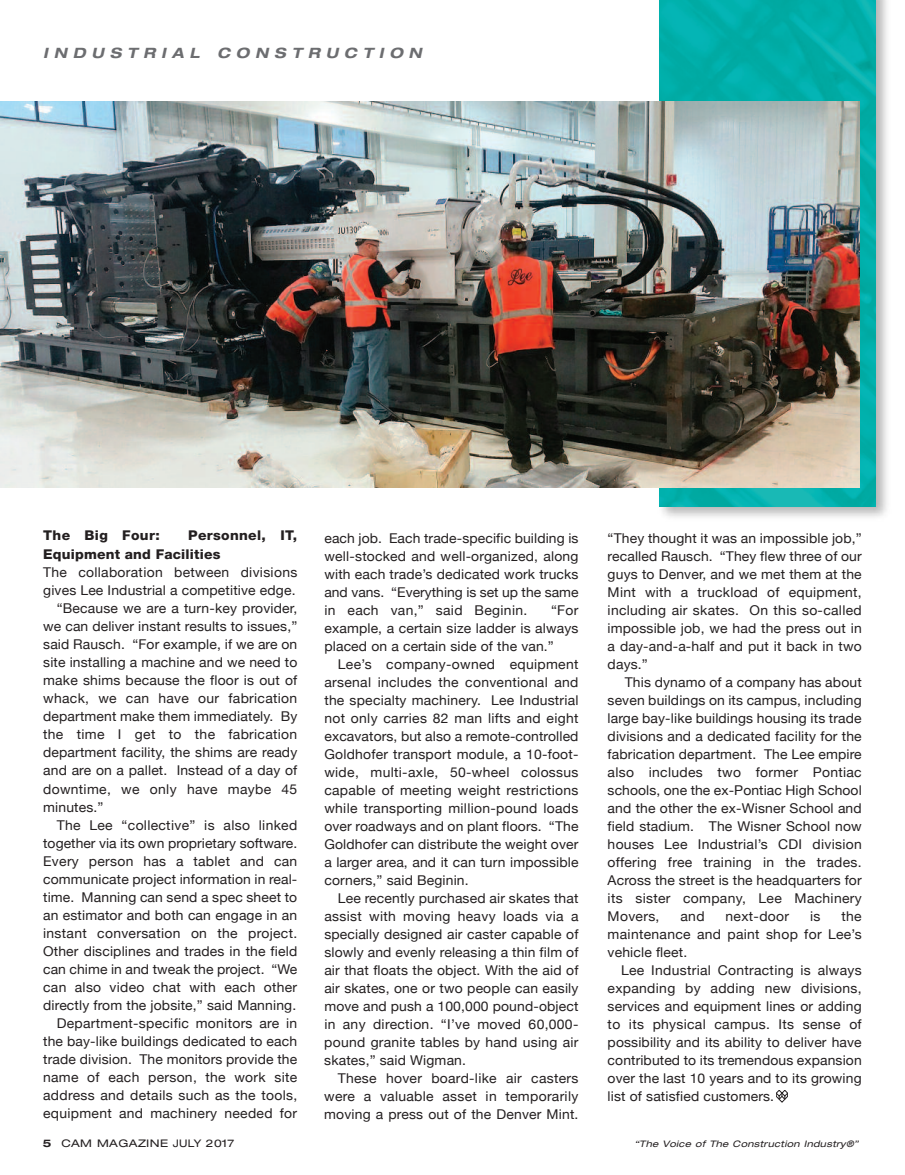
<style>
.page{position:relative;width:905px;height:1175px;background:#fff}
.page>*{position:absolute;margin:0;border:0;box-sizing:border-box;transform-origin:0 0}
.t1{font:italic 700 expanded 14.25px "Helvetica Neue";letter-spacing:.41em;color:#6c6d70}
.t2{font:13.5px/18px "Helvetica Neue";letter-spacing:.01em;color:#231f20;text-align:justify}
.t3{font:800 13.5px/19.5px "Helvetica Neue";letter-spacing:.015em;color:#231f20}
.t4{font:expanded 10.5px "Helvetica Neue";letter-spacing:.035em;color:#231f20;scale:1.1 1}
.t5{font:italic expanded 9px "Helvetica Neue";letter-spacing:.035em;color:#231f20;scale:1.05 1}
.s1{font-weight:700}
</style>
<div class="page">
<img style="left:653px;top:0;width:234px;height:517px">
<img style="left:660px;top:0;width:215px;height:506px">
<svg style="left:776px;top:1090px;width:11px;height:12px"></svg>
<img style="left:0;top:101px;width:859px;height:386px">
<p class="t1" style="left:43px;top:47px;width:380px">INDUSTRIAL CONSTRUCTION</p>
<p class="t3" style="left:43px;top:526px;width:118px">The Big Four:</p>
<p class="t3" style="left:43px;top:526px;width:255px;text-indent:145px">Personnel, IT,<br>Equipment and Facilities</p>
<p class="t2" style="left:43px;top:563px;width:255px">The collaboration between divisions</p>
<p class="t2" style="left:43px;top:581px;width:254px">gives Lee Industrial a competitive edge.</p>
<p class="t2" style="left:57px;top:599px;width:242px">“Because we are a turn-key provider,</p>
<p class="t2" style="left:43px;top:617px;width:255px">we can deliver instant results to issues,”</p>
<p class="t2" style="left:43px;top:635px;width:255px">said Rausch. “For example, if we are on</p>
<p class="t2" style="left:43px;top:653px;width:255px">site installing a machine and we need to</p>
<p class="t2" style="left:43px;top:671px;width:255px">make shims because the floor is out of</p>
<p class="t2" style="left:43px;top:689px;width:255px">whack, we can have our fabrication</p>
<p class="t2" style="left:43px;top:707px;width:255px">department make them immediately. By</p>
<p class="t2" style="left:43px;top:725px;width:255px">the time I get to the fabrication</p>
<p class="t2" style="left:43px;top:743px;width:255px">department facility, the shims are ready</p>
<p class="t2" style="left:43px;top:761px;width:255px">and are on a pallet. Instead of a day of</p>
<p class="t2" style="left:43px;top:779px;width:255px">downtime, we only have maybe 45</p>
<p class="t2" style="left:43px;top:797px;width:62px">minutes.”</p>
<p class="t2" style="left:57px;top:815px;width:242px">The Lee “collective” is also linked</p>
<p class="t2" style="left:43px;top:833px;width:255px">together via its own proprietary software.</p>
<p class="t2" style="left:43px;top:851px;width:255px">Every person has a tablet and can</p>
<p class="t2" style="left:43px;top:869px;width:255px">communicate project information in real-</p>
<p class="t2" style="left:43px;top:887px;width:255px">time. Manning can send a spec sheet to</p>
<p class="t2" style="left:43px;top:905px;width:255px">an estimator and both can engage in an</p>
<p class="t2" style="left:43px;top:923px;width:255px">instant conversation on the project.</p>
<p class="t2" style="left:43px;top:941px;width:255px">Other disciplines and trades in the field</p>
<p class="t2" style="left:43px;top:959px;width:255px">can chime in and tweak the project. “We</p>
<p class="t2" style="left:43px;top:977px;width:255px">can also video chat with each other</p>
<p class="t2" style="left:43px;top:995px;width:254px">directly from the jobsite,” said Manning.</p>
<p class="t2" style="left:57px;top:1013px;width:242px">Department-specific monitors are in</p>
<p class="t2" style="left:43px;top:1031px;width:255px">the bay-like buildings dedicated to each</p>
<p class="t2" style="left:43px;top:1049px;width:255px">trade division. The monitors provide the</p>
<p class="t2" style="left:43px;top:1067px;width:255px">name of each person, the work site</p>
<p class="t2" style="left:43px;top:1085px;width:255px">address and details such as the tools,</p>
<p class="t2" style="left:43px;top:1103px;width:255px">equipment and machinery needed for</p>
<p class="t2" style="left:324px;top:529px;width:255px">each job. Each trade-specific building is well-stocked and well-organized, along with each trade’s dedicated work trucks and vans. “Everything is set up the same in each van,” said Beginin.</p>
<p class="t2" style="left:324px;top:601px;width:255px;text-indent:227px">“For example, a certain size ladder is always placed on a certain side of the van.”</p>
<p class="t2" style="left:324px;top:655px;width:256px;text-indent:14px">Lee’s company-owned equipment arsenal includes the conventional and the specialty machinery. Lee Industrial not only carries 82 man lifts and eight excavators, but also a remote-controlled Goldhofer transport module, a 10-foot&shy;wide, multi-axle, 50-wheel colossus capable of meeting weight restrictions while transporting million-pound loads over roadways and on plant floors. “The Goldhofer can distribute the weight over a larger area, and it can turn impossible corners,” said Beginin.</p>
<p class="t2" style="left:324px;top:889px;width:256px;text-indent:14px">Lee recently purchased air skates that assist with moving heavy loads via a specially designed air caster capable of slowly and evenly releasing a thin film of air that floats the object. With the aid of air skates, one or two people can easily move and push a 100,000 pound-object in any direction. “I’ve moved 60,000- pound granite tables by hand using air skates,” said Wigman.</p>
<p class="t2" style="left:324px;top:1069px;width:255px;text-indent:14px">These hover board-like air casters were a valuable asset in temporarily moving a press out of the Denver Mint.</p>
<p class="t2" style="left:607px;top:529px;width:255px">“They thought it was an impossible job,” recalled Rausch. “They flew three of our guys to Denver, and we met them at the Mint with a truckload of equipment, including air skates. On this so-called impossible job, we had the press out in a day-and-a-half and put it back in two days.”</p>
<p class="t2" style="left:607px;top:673px;width:255px;text-indent:17px">This dynamo of a company has about seven buildings on its campus, including large bay-like buildings housing its trade divisions and a dedicated facility for the fabrication department. The Lee empire also includes two former Pontiac schools, one the ex-Pontiac High School and the other the ex-Wisner School and field stadium. The Wisner School now houses Lee Industrial’s CDI division offering free training in the trades.<br>Across the street is the headquarters for its sister company, Lee Machinery Movers,</p>
<p class="t2" style="left:607px;top:907px;width:255px;text-indent:234px">the maintenance and paint shop for Lee’s vehicle fleet.</p>
<p class="t2" style="left:607px;top:961px;width:255px;text-indent:14px">Lee Industrial Contracting is always expanding by adding new divisions, services and equipment lines or adding to its physical campus. Its sense of possibility and its ability to deliver have contributed to its tremendous expansion over the last 10 years and to its growing list of satisfied customers.</p>
<p class="t2" style="left:680px;top:907px;width:26px">and</p>
<p class="t2" style="left:725px;top:907px;width:65px">next-door</p>
<p class="t2" style="left:810px;top:907px;width:12px">is</p>
<p class="t4" style="left:43px;top:1139px;width:176px"><span class="s1">5</span> CAM MAGAZINE JULY 2017</p>
<p class="t5" style="left:634px;top:1140px;width:215px">“The Voice of The Construction Industry®”</p>
</div>
